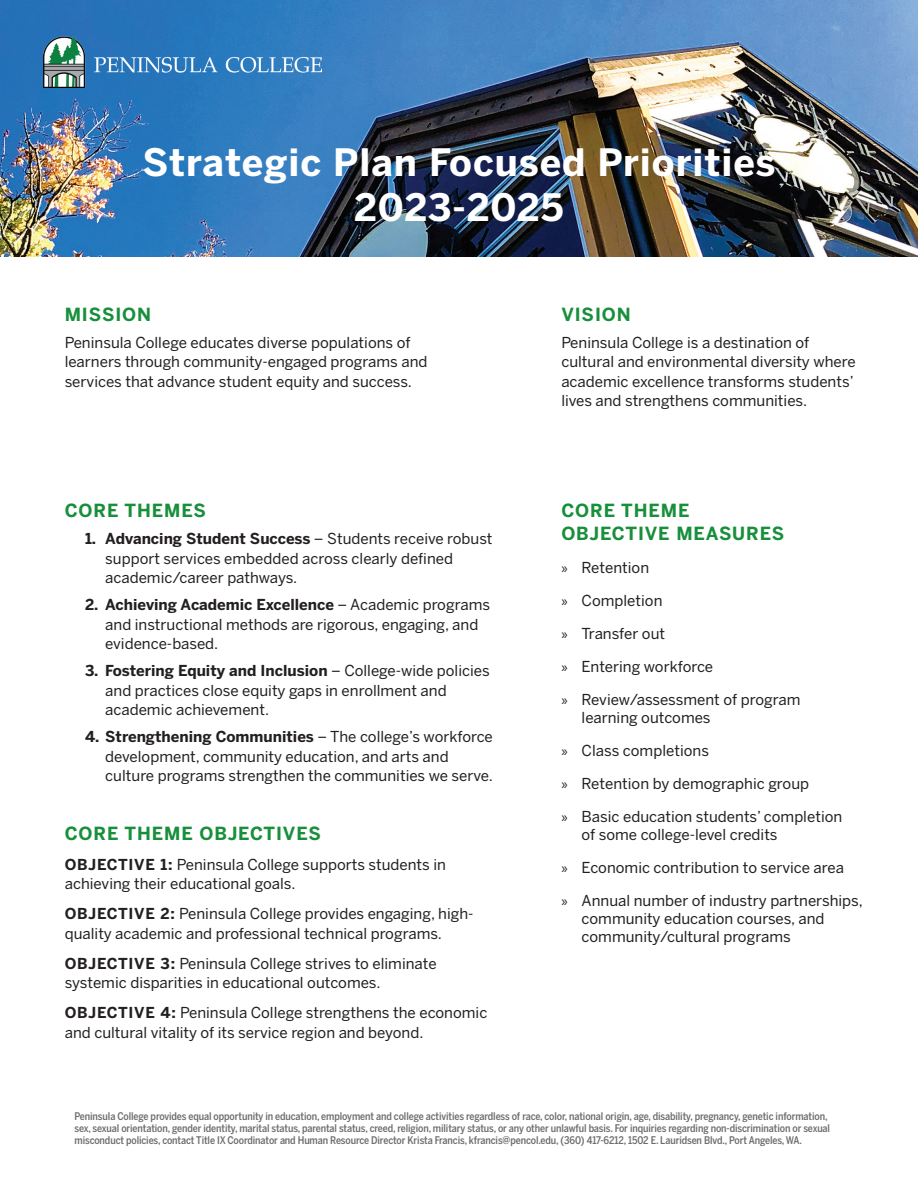
<style>
.page{position:relative;width:918px;height:1188px;background:#fff}
.page>*{position:absolute;margin:0;border:0;box-sizing:border-box;transform-origin:0 0}
.t1{font:700 37.5px/45px "Benton Sans";letter-spacing:.025em;color:#fff;text-align:center}
.t2{font:700 18px/22.5px "Benton Sans";letter-spacing:.05em;color:#188f3b}
.t3{font:15px/19.5px "Benton Sans";color:#231f20}
.t4{font:500 10.5px/12px "Benton Sans Condensed";letter-spacing:-.01em;color:#6c6d70}
.s1{font-weight:700}
.s2{font-family:"Myriad Pro"}
</style>
<div class="page">
<img style="left:0;top:0;width:918px;height:256px">
<img style="left:44px;top:36px;width:278px;height:51px">
<h1 class="t1" style="left:142px;top:141px;width:635px">Strategic Plan Focused Priorities<br>2023-2025</h1>
<p class="t2" style="left:65px;top:303px;width:88px">MISSION</p>
<p class="t3" style="left:65px;top:333px;width:364px">Peninsula College educates diverse populations of learners through community-engaged programs and services that advance student equity and success.</p>
<p class="t2" style="left:65px;top:500px;width:143px">CORE THEMES</p>
<p class="t3" style="left:105px;top:529px;width:389px;text-indent:-20px"><span class="s1">1. Advancing Student Success</span> – Students receive robust support services embedded across clearly defined academic/career pathways.</p>
<p class="t3" style="left:105px;top:595px;width:386px;text-indent:-20px"><span class="s1">2. Achieving Academic Excellence</span> – Academic programs and instructional methods are rigorous, engaging, and evidence-based.</p>
<p class="t3" style="left:105px;top:661px;width:386px;text-indent:-20px"><span class="s1">3. Fostering Equity and Inclusion</span> – College-wide policies and practices close equity gaps in enrollment and academic achievement.</p>
<p class="t3" style="left:105px;top:727px;width:389px;text-indent:-20px"><span class="s1">4. Strengthening Communities</span> – The college’s workforce development, community education, and arts and culture programs strengthen the communities we serve.</p>
<p class="t2" style="left:65px;top:822px;width:258px">CORE THEME OBJECTIVES</p>
<p class="t3" style="left:65px;top:855px;width:383px"><span class="s1">OBJECTIVE 1:</span> Peninsula College supports students in achieving their educational goals.</p>
<p class="t3" style="left:65px;top:904px;width:410px"><span class="s1">OBJECTIVE 2:</span> Peninsula College provides engaging, high&shy;quality academic and professional technical programs.</p>
<p class="t3" style="left:65px;top:954px;width:373px"><span class="s1">OBJECTIVE 3:</span> Peninsula College strives to eliminate systemic disparities in educational outcomes.</p>
<p class="t3" style="left:65px;top:1003px;width:424px"><span class="s1">OBJECTIVE 4:</span> Peninsula College strengthens the economic and cultural vitality of its service region and beyond.</p>
<p class="t2" style="left:561px;top:303px;width:71px">VISION</p>
<p class="t3" style="left:561px;top:333px;width:296px">Peninsula College is a destination of cultural and environmental diversity where academic excellence transforms students’ lives and strengthens communities.</p>
<p class="t2" style="left:561px;top:500px;width:224px">CORE THEME<br>OBJECTIVE MEASURES</p>
<p class="t3" style="left:561px;top:558px;width:89px"><span class="s2">»</span> Retention</p>
<p class="t3" style="left:561px;top:591px;width:103px"><span class="s2">»</span> Completion</p>
<p class="t3" style="left:561px;top:624px;width:105px"><span class="s2">»</span> Transfer out</p>
<p class="t3" style="left:561px;top:657px;width:153px"><span class="s2">»</span> Entering workforce</p>
<p class="t3" style="left:582px;top:690px;width:220px;line-height:18px;text-indent:-20px"><span class="s2">»</span> Review/assessment of program learning outcomes</p>
<p class="t3" style="left:561px;top:741px;width:149px"><span class="s2">»</span> Class completions</p>
<p class="t3" style="left:561px;top:774px;width:249px"><span class="s2">»</span> Retention by demographic group</p>
<p class="t3" style="left:582px;top:807px;width:262px;line-height:18px;text-indent:-20px"><span class="s2">»</span> Basic education students’ completion of some college-level credits</p>
<p class="t3" style="left:561px;top:858px;width:284px"><span class="s2">»</span> Economic contribution to service area</p>
<p class="t3" style="left:582px;top:891px;width:283px;line-height:18px;text-indent:-20px"><span class="s2">»</span> Annual number of industry partnerships, community education courses, and community/cultural programs</p>
<p class="t4" style="left:75px;top:1110px;width:757px">Peninsula College provides equal opportunity in education, employment and college activities regardless of race, color, national origin, age, disability, pregnancy, genetic information, sex, sexual orientation, gender identity, marital status, parental status, creed, religion, military status, or any other unlawful basis. For inquiries regarding non-discrimination or sexual misconduct policies, contact Title IX Coordinator and Human Resource Director Krista Francis, kfrancis@pencol.edu, (360) 417-6212, 1502 E. Lauridsen Blvd., Port Angeles, WA.</p>
</div>
